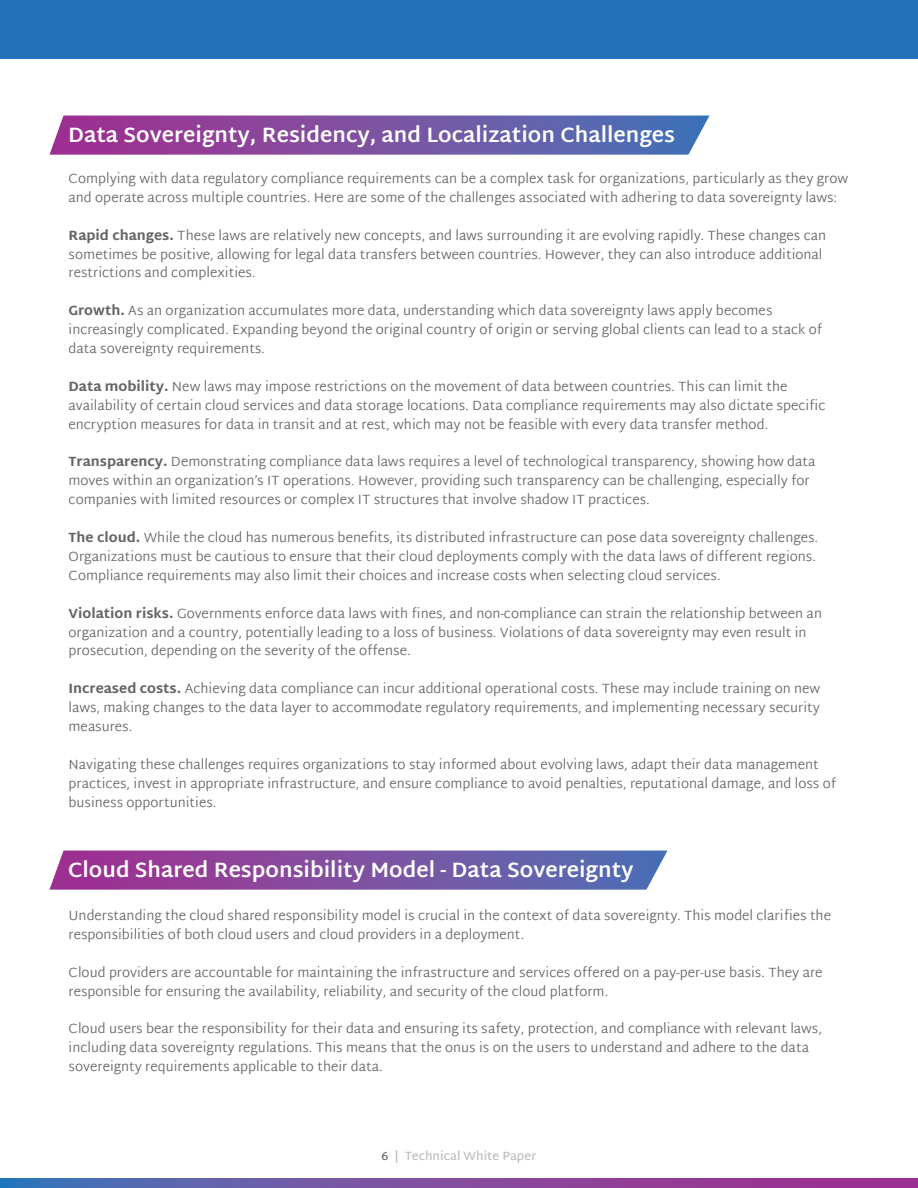
<style>
.page{position:relative;width:918px;height:1188px;background:#fff}
.page>*{position:absolute;margin:0;border:0;box-sizing:border-box;transform-origin:0 0}
.t1{font:700 21px "Martel Sans";color:#fff}
.t2{font:300 13.5px/18.9px "Martel Sans";color:#666363}
.t3{font:600 12px "Martel Sans";color:#bdbebf}
.s1{font-weight:800}
.s2{color:#6e6f72}
</style>
<div class="page">
<svg style="left:0;top:1179px;width:918px;height:9px;background:#7a4ea1"></svg>
<div style="left:0;top:0;width:918px;height:58px;background:#2372b9"></div>
<svg style="left:50px;top:116px;width:660px;height:39px;background:#7c57a5"></svg>
<svg style="left:50px;top:851px;width:618px;height:39px;background:#8056a4"></svg>
<h1 class="t1" style="left:68px;top:122px;width:609px">Data Sovereignty, Residency, and Localization Challenges</h1>
<p class="t2" style="left:69px;top:170px;width:781px">Complying with data regulatory compliance requirements can be a complex task for organizations, particularly as they grow and operate across multiple countries. Here are some of the challenges associated with adhering to data sovereignty laws:</p>
<p class="t2" style="left:69px;top:226px;width:759px"><span class="s1">Rapid changes.</span> These laws are relatively new concepts, and laws surrounding it are evolving rapidly. These changes can sometimes be positive, allowing for legal data transfers between countries. However, they can also introduce additional restrictions and complexities.</p>
<p class="t2" style="left:69px;top:302px;width:755px"><span class="s1">Growth.</span> As an organization accumulates more data, understanding which data sovereignty laws apply becomes increasingly complicated. Expanding beyond the original country of origin or serving global clients can lead to a stack of data sovereignty requirements.</p>
<p class="t2" style="left:69px;top:378px;width:758px"><span class="s1">Data mobility.</span> New laws may impose restrictions on the movement of data between countries. This can limit the availability of certain cloud services and data storage locations. Data compliance requirements may also dictate specific encryption measures for data in transit and at rest, which may not be feasible with every data transfer method.</p>
<p class="t2" style="left:69px;top:453px;width:749px"><span class="s1">Transparency.</span> Demonstrating compliance data laws requires a level of technological transparency, showing how data moves within an organization’s IT operations. However, providing such transparency can be challenging, especially for companies with limited resources or complex IT structures that involve shadow IT practices.</p>
<p class="t2" style="left:69px;top:529px;width:751px"><span class="s1">The cloud.</span> While the cloud has numerous benefits, its distributed infrastructure can pose data sovereignty challenges.<br>Organizations must be cautious to ensure that their cloud deployments comply with the data laws of different regions.<br>Compliance requirements may also limit their choices and increase costs when selecting cloud services.</p>
<p class="t2" style="left:69px;top:604px;width:755px"><span class="s1">Violation risks.</span> Governments enforce data laws with fines, and non-compliance can strain the relationship between an organization and a country, potentially leading to a loss of business. Violations of data sovereignty may even result in prosecution, depending on the severity of the offense.</p>
<p class="t2" style="left:69px;top:680px;width:753px;text-align:justify"><span class="s1">Increased costs.</span> Achieving data compliance can incur additional operational costs. These may include training on new laws, making changes to the data layer to accommodate regulatory requirements, and implementing necessary security measures.</p>
<p class="t2" style="left:69px;top:756px;width:769px">Navigating these challenges requires organizations to stay informed about evolving laws, adapt their data management practices, invest in appropriate infrastructure, and ensure compliance to avoid penalties, reputational damage, and loss of business opportunities.</p>
<h1 class="t1" style="left:68px;top:857px;width:567px">Cloud Shared Responsibility Model - Data Sovereignty</h1>
<p class="t2" style="left:69px;top:907px;width:764px">Understanding the cloud shared responsibility model is crucial in the context of data sovereignty. This model clarifies the responsibilities of both cloud users and cloud providers in a deployment.</p>
<p class="t2" style="left:69px;top:963px;width:756px">Cloud providers are accountable for maintaining the infrastructure and services offered on a pay-per-use basis. They are responsible for ensuring the availability, reliability, and security of the cloud platform.</p>
<p class="t2" style="left:69px;top:1020px;width:755px">Cloud users bear the responsibility for their data and ensuring its safety, protection, and compliance with relevant laws, including data sovereignty regulations. This means that the onus is on the users to understand and adhere to the data sovereignty requirements applicable to their data.</p>
<p class="t3" style="left:382px;top:1149px;width:156px"><span class="s2">6</span> | Technical White Paper</p>
</div>
